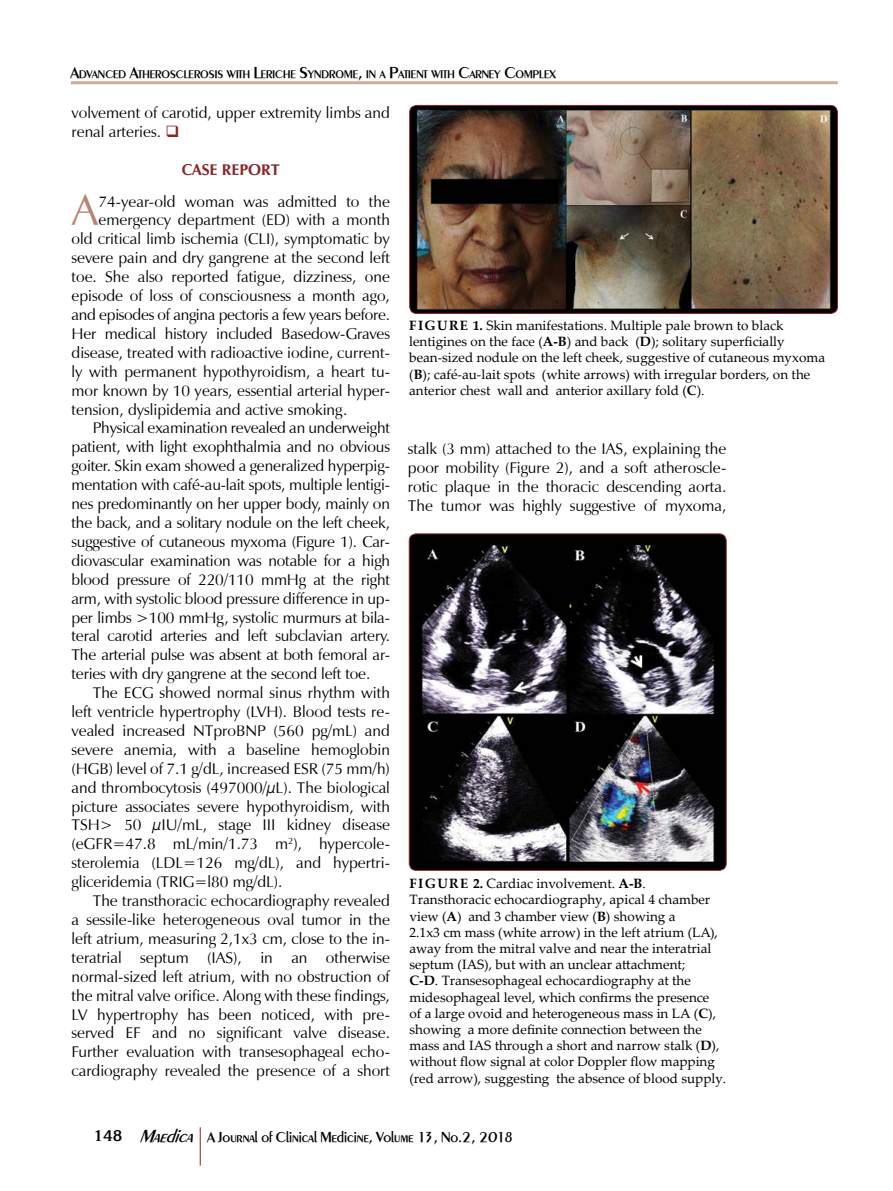
<style>
.page{position:relative;width:893px;height:1191px;background:#fff}
.page>*{position:absolute;margin:0;border:0;box-sizing:border-box;transform-origin:0 0}
.t1{font:43.35px "Z Humanist Normal";color:#b98272}
.t2{font:15.75px/18.9px "Z Humanist Normal";color:#000}
.t3{font:15.75px "Z Humanist Normal";letter-spacing:-.02em;color:#000}
.t4{font:700 15.75px "Z Humanist";color:#8a2529}
.t5{font:500 15px "Peinaud";color:#000}
.t6{font:13.5px/16.2px "Palatino Linotype";color:#000}
.t7{font:500 11.55px "Peinaud";color:#000}
.s1{font-size:16.5px}
.s2{color:#8a2529}
.s3{font-weight:700}
.s4{font-family:"Korina";font-weight:700}
.s5{font-style:italic;font-size:18px}
</style>
<div class="page">
<hr style="left:71px;top:81px;width:767px;height:3px;background:#d0aca0">
<hr style="left:200px;top:1127px;width:1px;height:38px;background:#8a2529">
<img style="left:410px;top:105px;width:427px;height:208px">
<div style="left:409px;top:105px;width:429px;height:209px;border:1px solid #8a2529;border-radius:7px"></div>
<img style="left:409px;top:534px;width:317px;height:336px">
<div style="left:409px;top:533px;width:317px;height:337px;border:1px solid #8a2529;border-radius:7px"></div>
<p class="t7" style="left:71px;top:67px;width:487px"><span class="s1">A</span>DVANCED <span class="s1">A</span>THEROSCLEROSIS WITH <span class="s1">L</span>ERICHE <span class="s1">S</span>YNDROME<span class="s1">,</span> IN A <span class="s1">P</span>ATIENT WITH <span class="s1">C</span>ARNEY <span class="s1">C</span>OMPLEX</p>
<p class="t2" style="left:72px;top:104px;width:320px">volvement of carotid, upper extremity limbs and renal arteries. <span class="s2">❑</span></p>
<p class="t4" style="left:182px;top:160px;width:100px">CASE REPORT</p>
<h1 class="t1" style="left:72px;top:185px;width:28px">A</h1>
<p class="t2" style="left:99px;top:192px;width:293px">74-year-old woman was admitted to the</p>
<p class="t2" style="left:99px;top:211px;width:293px">emergency department (ED) with a month</p>
<p class="t2" style="left:72px;top:230px;width:320px">old critical limb ischemia (CLI), symptomatic by</p>
<p class="t2" style="left:72px;top:249px;width:320px">severe pain and dry gangrene at the second left</p>
<p class="t2" style="left:72px;top:267px;width:320px">toe. She also reported fatigue, dizziness, one</p>
<p class="t2" style="left:72px;top:286px;width:320px">episode of loss of consciousness a month ago,</p>
<p class="t3" style="left:72px;top:305px;width:320px">and episodes of angina pectoris a few years before.</p>
<p class="t2" style="left:72px;top:324px;width:320px">Her medical history included Basedow-Graves</p>
<p class="t2" style="left:72px;top:343px;width:320px">disease, treated with radioactive iodine, current-</p>
<p class="t2" style="left:72px;top:362px;width:320px">ly with permanent hypothyroidism, a heart tu-</p>
<p class="t2" style="left:72px;top:381px;width:320px">mor known by 10 years, essential arterial hyper-</p>
<p class="t2" style="left:72px;top:400px;width:278px">tension, dyslipidemia and active smoking.</p>
<p class="t2" style="left:93px;top:419px;width:299px">Physical examination revealed an underweight</p>
<p class="t2" style="left:72px;top:438px;width:320px">patient, with light exophthalmia and no obvious</p>
<p class="t2" style="left:72px;top:456px;width:320px">goiter. Skin exam showed a generalized hyperpig-</p>
<p class="t2" style="left:72px;top:475px;width:320px">mentation with café-au-lait spots, multiple lentigi-</p>
<p class="t2" style="left:72px;top:494px;width:320px">nes predominantly on her upper body, mainly on</p>
<p class="t2" style="left:72px;top:513px;width:320px">the back, and a solitary nodule on the left cheek,</p>
<p class="t2" style="left:72px;top:532px;width:320px">suggestive of cutaneous myxoma (Figure 1). Car-</p>
<p class="t2" style="left:72px;top:551px;width:320px">diovascular examination was notable for a high</p>
<p class="t2" style="left:72px;top:570px;width:320px">blood pressure of 220/110 mmHg at the right</p>
<p class="t2" style="left:72px;top:589px;width:320px">arm, with systolic blood pressure difference in up-</p>
<p class="t2" style="left:72px;top:608px;width:318px">per limbs &gt;100 mmHg, systolic murmurs at bila-</p>
<p class="t2" style="left:72px;top:627px;width:320px">teral carotid arteries and left subclavian artery.</p>
<p class="t2" style="left:72px;top:645px;width:320px">The arterial pulse was absent at both femoral ar-</p>
<p class="t2" style="left:72px;top:664px;width:300px">teries with dry gangrene at the second left toe.</p>
<p class="t2" style="left:93px;top:683px;width:299px">The ECG showed normal sinus rhythm with</p>
<p class="t2" style="left:72px;top:702px;width:320px">left ventricle hypertrophy (LVH). Blood tests re-</p>
<p class="t2" style="left:72px;top:721px;width:320px">vealed increased NTproBNP (560 pg/mL) and</p>
<p class="t2" style="left:72px;top:740px;width:320px">severe anemia, with a baseline hemoglobin</p>
<p class="t2" style="left:72px;top:759px;width:320px">(HGB) level of 7.1 g/dL, increased ESR (75 mm/h)</p>
<p class="t2" style="left:72px;top:778px;width:320px">and thrombocytosis (497000/µL). The biological</p>
<p class="t2" style="left:72px;top:797px;width:320px">picture associates severe hypothyroidism, with</p>
<p class="t2" style="left:72px;top:816px;width:320px">TSH&gt; 50 µIU/mL, stage III kidney disease</p>
<p class="t2" style="left:72px;top:834px;width:320px">(eGFR=47.8 mL/min/1.73 m<sup>2</sup>), hypercole-</p>
<p class="t2" style="left:72px;top:853px;width:319px">sterolemia (LDL=126 mg/dL), and hypertri-</p>
<p class="t2" style="left:72px;top:872px;width:213px">gliceridemia (TRIG=l80 mg/dL).</p>
<p class="t2" style="left:93px;top:891px;width:299px">The transthoracic echocardiography revealed</p>
<p class="t2" style="left:72px;top:910px;width:320px">a sessile-like heterogeneous oval tumor in the</p>
<p class="t2" style="left:72px;top:929px;width:320px">left atrium, measuring 2,1x3 cm, close to the in-</p>
<p class="t2" style="left:72px;top:948px;width:320px">teratrial septum (IAS), in an otherwise</p>
<p class="t2" style="left:72px;top:967px;width:320px">normal-sized left atrium, with no obstruction of</p>
<p class="t2" style="left:72px;top:986px;width:320px">the mitral valve orifice. Along with these findings,</p>
<p class="t2" style="left:72px;top:1005px;width:320px">LV hypertrophy has been noticed, with pre-</p>
<p class="t2" style="left:72px;top:1023px;width:320px">served EF and no significant valve disease.</p>
<p class="t2" style="left:72px;top:1042px;width:317px">Further evaluation with transesophageal echo--</p>
<p class="t2" style="left:72px;top:1061px;width:320px">cardiography revealed the presence of a short</p>
<p class="t6" style="left:409px;top:317px;width:417px"><span class="s3">FIGURE 1.</span> Skin manifestations. Multiple pale brown to black lentigines on the face (<span class="s3">A-B</span>) and back (<span class="s3">D</span>); solitary superficially bean-sized nodule on the left cheek, suggestive of cutaneous myxoma (<span class="s3">B</span>); café-au-lait spots (white arrows) with irregular borders, on the anterior chest wall and anterior axillary fold (<span class="s3">C</span>).</p>
<p class="t2" style="left:408px;top:439px;width:320px;text-align:justify">stalk (3 mm) attached to the IAS, explaining the poor mobility (Figure 2), and a soft atheroscle&shy;rotic plaque in the thoracic descending aorta.<br>The tumor was highly suggestive of myxoma,</p>
<p class="t6" style="left:409px;top:875px;width:318px"><span class="s3">FIGURE 2.</span> Cardiac involvement. <span class="s3">A-B</span>.<br>Transthoracic echocardiography, apical 4 chamber view (<span class="s3">A</span>) and 3 chamber view (<span class="s3">B</span>) showing a<br>2.1x3 cm mass (white arrow) in the left atrium (LA), away from the mitral valve and near the interatrial septum (IAS), but with an unclear attachment;<br><span class="s3">C-D</span>. Transesophageal echocardiography at the midesophageal level, which confirms the presence<br>of a large ovoid and heterogeneous mass in LA (<span class="s3">C</span>), showing a more definite connection between the mass and IAS through a short and narrow stalk (<span class="s3">D</span>), without flow signal at color Doppler flow mapping (red arrow), suggesting the absence of blood supply.</p>
<p class="t5" style="left:94px;top:1127px;width:421px"><span class="s4">148</span> <span class="s5">Maedica</span> A Journal of Clinical Medicine, Volume 13, No.2, 2018</p>
</div>
